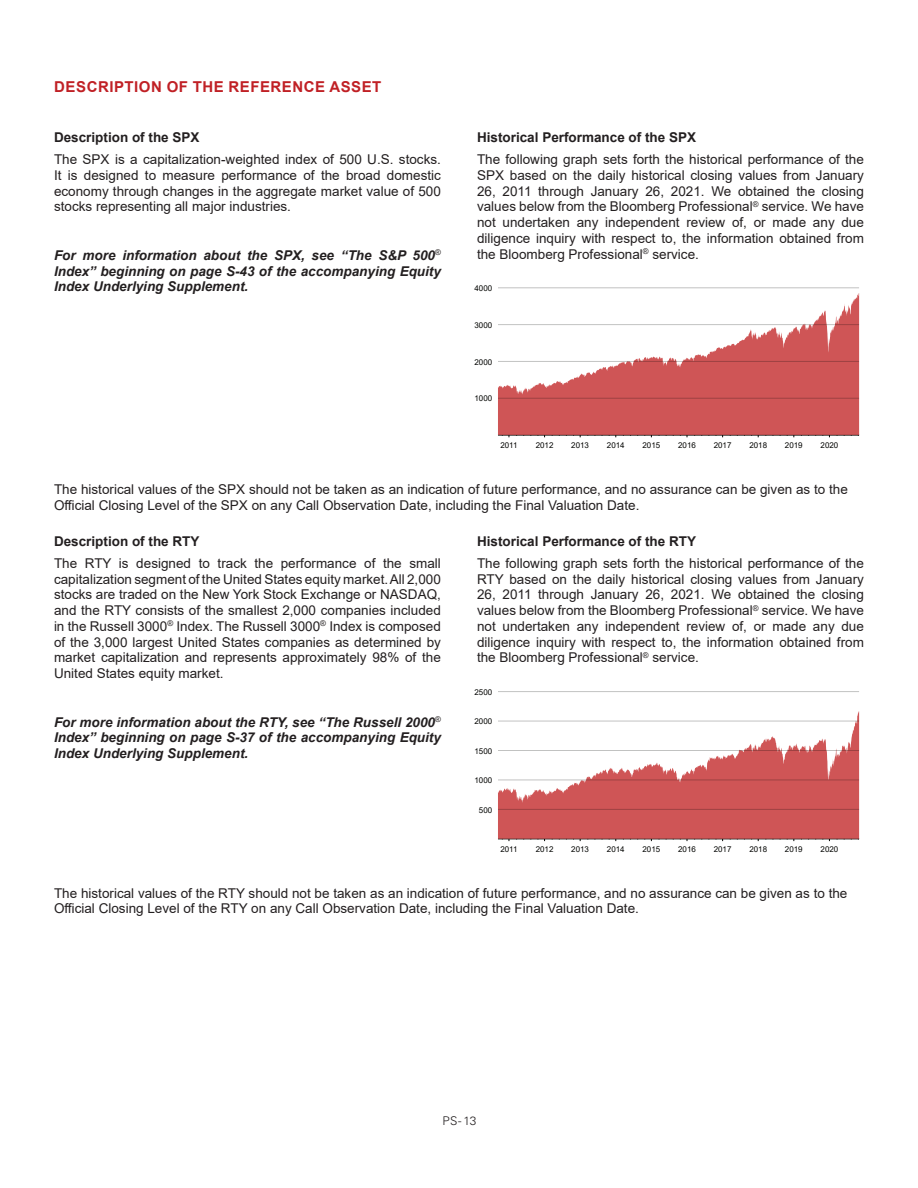
<style>
.page{position:relative;width:918px;height:1188px;background:#fff}
.page>*{position:absolute;margin:0;border:0;box-sizing:border-box;transform-origin:0 0}
.SectionTitle{font:700 15px "Arial";letter-spacing:.035em;color:#c02025}
.Text{font:13.5px/15.8px "Arial";color:#231f20;text-align:justify}
.Text-2{font:italic 700 13.5px/15.8px "Arial";color:#231f20;text-align:justify}
.Text-3{font:700 13.5px "Arial";color:#231f20}
.t1{font:300 12px "Univers";color:#231f20}
.t2{font:7.95px "Arial";color:#040503}
</style>
<div class="page">
<svg style="left:498px;top:293px;width:361px;height:142px;fill:#cf5556"></svg>
<hr style="left:498px;top:435px;width:361px;height:1px;background:#040503;opacity:.25">
<hr style="left:498px;top:398px;width:361px;height:1px;background:#aa4647">
<hr style="left:498px;top:361px;width:361px;height:1px;background:#040503;opacity:.25">
<hr style="left:498px;top:324px;width:361px;height:1px;background:#040503;opacity:.25">
<hr style="left:498px;top:288px;width:361px;height:1px;background:#ebebeb">
<svg style="left:498px;top:711px;width:361px;height:128px;fill:#cf5556"></svg>
<hr style="left:498px;top:839px;width:361px;height:1px;background:#040503;opacity:.25">
<hr style="left:498px;top:809px;width:361px;height:1px;background:#a34344">
<hr style="left:498px;top:780px;width:361px;height:1px;background:#040503;opacity:.25">
<hr style="left:498px;top:750px;width:361px;height:1px;background:#040503;opacity:.25">
<hr style="left:498px;top:721px;width:361px;height:1px;background:#ddd">
<hr style="left:498px;top:691px;width:361px;height:1px;background:#c7c8c7">
<p class="SectionTitle" style="left:54px;top:76px;width:329px">DESCRIPTION OF THE REFERENCE ASSET</p>
<p class="Text-3" style="left:54px;top:128px;width:147px">Description of the SPX</p>
<p class="Text-3" style="left:477px;top:128px;width:221px">Historical Performance of the SPX</p>
<p class="Text" style="left:54px;top:151px;width:388px">The SPX is a capitalization-weighted index of 500 U.S. stocks.<br>It is designed to measure performance of the broad domestic economy through changes in the aggregate market value of 500 stocks representing all major industries.</p>
<p class="Text-2" style="left:54px;top:248px;width:388px">For more information about the SPX, see “The S&amp;P 500<sup>® </sup>Index” beginning on page S-43 of the accompanying Equity Index Underlying Supplement.</p>
<p class="Text" style="left:477px;top:151px;width:388px">The following graph sets forth the historical performance of the SPX based on the daily historical closing values from January 26, 2011 through January 26, 2021. We obtained the closing values below from the Bloomberg Professional<sup>®</sup> service. We have not undertaken any independent review of, or made any due diligence inquiry with respect to, the information obtained from the Bloomberg Professional<sup>®</sup> service.</p>
<p class="t2" style="left:474px;top:283px;width:19px">4000</p>
<p class="t2" style="left:474px;top:320px;width:19px">3000</p>
<p class="t2" style="left:474px;top:356px;width:19px">2000</p>
<p class="t2" style="left:474px;top:393px;width:19px">1000</p>
<p class="t2" style="left:500px;top:440px;width:19px">2011</p>
<p class="t2" style="left:536px;top:440px;width:19px">2012</p>
<p class="t2" style="left:571px;top:440px;width:19px">2013</p>
<p class="t2" style="left:607px;top:440px;width:19px">2014</p>
<p class="t2" style="left:643px;top:440px;width:19px">2015</p>
<p class="t2" style="left:678px;top:440px;width:19px">2016</p>
<p class="t2" style="left:714px;top:440px;width:19px">2017</p>
<p class="t2" style="left:749px;top:440px;width:19px">2018</p>
<p class="t2" style="left:785px;top:440px;width:19px">2019</p>
<p class="t2" style="left:821px;top:440px;width:19px">2020</p>
<p class="Text" style="left:54px;top:481px;width:795px">The historical values of the SPX should not be taken as an indication of future performance, and no assurance can be given as to the<br>Official Closing Level of the SPX on any Call Observation Date, including the Final Valuation Date.</p>
<p class="Text-3" style="left:54px;top:532px;width:147px">Description of the RTY</p>
<p class="Text-3" style="left:477px;top:532px;width:221px">Historical Performance of the RTY</p>
<p class="Text" style="left:54px;top:555px;width:388px">The RTY is designed to track the performance of the small capitalization segment of the United States equity market. All 2,000 stocks are traded on the New York Stock Exchange or NASDAQ, and the RTY consists of the smallest 2,000 companies included in the Russell 3000<sup>®</sup> Index. The Russell 3000<sup>®</sup> Index is composed of the 3,000 largest United States companies as determined by market capitalization and represents approximately 98% of the United States equity market.</p>
<p class="Text-2" style="left:54px;top:714px;width:388px">For more information about the RTY, see “The Russell 2000<sup>® </sup>Index” beginning on page S-37 of the accompanying Equity Index Underlying Supplement.</p>
<p class="Text" style="left:477px;top:555px;width:388px">The following graph sets forth the historical performance of the RTY based on the daily historical closing values from January 26, 2011 through January 26, 2021. We obtained the closing values below from the Bloomberg Professional<sup>®</sup> service. We have not undertaken any independent review of, or made any due diligence inquiry with respect to, the information obtained from the Bloomberg Professional<sup>®</sup> service.</p>
<p class="t2" style="left:474px;top:687px;width:19px">2500</p>
<p class="t2" style="left:474px;top:716px;width:19px">2000</p>
<p class="t2" style="left:474px;top:745px;width:19px">1500</p>
<p class="t2" style="left:474px;top:775px;width:19px">1000</p>
<p class="t2" style="left:479px;top:804px;width:15px">500</p>
<p class="t2" style="left:500px;top:844px;width:19px">2011</p>
<p class="t2" style="left:536px;top:844px;width:19px">2012</p>
<p class="t2" style="left:571px;top:844px;width:19px">2013</p>
<p class="t2" style="left:607px;top:844px;width:19px">2014</p>
<p class="t2" style="left:643px;top:844px;width:19px">2015</p>
<p class="t2" style="left:678px;top:844px;width:19px">2016</p>
<p class="t2" style="left:714px;top:844px;width:19px">2017</p>
<p class="t2" style="left:749px;top:844px;width:19px">2018</p>
<p class="t2" style="left:785px;top:844px;width:19px">2019</p>
<p class="t2" style="left:821px;top:844px;width:19px">2020</p>
<p class="Text" style="left:54px;top:885px;width:795px">The historical values of the RTY should not be taken as an indication of future performance, and no assurance can be given as to the<br>Official Closing Level of the RTY on any Call Observation Date, including the Final Valuation Date.</p>
<p class="t1" style="left:442px;top:1114px;width:36px">PS- 13</p>
</div>
